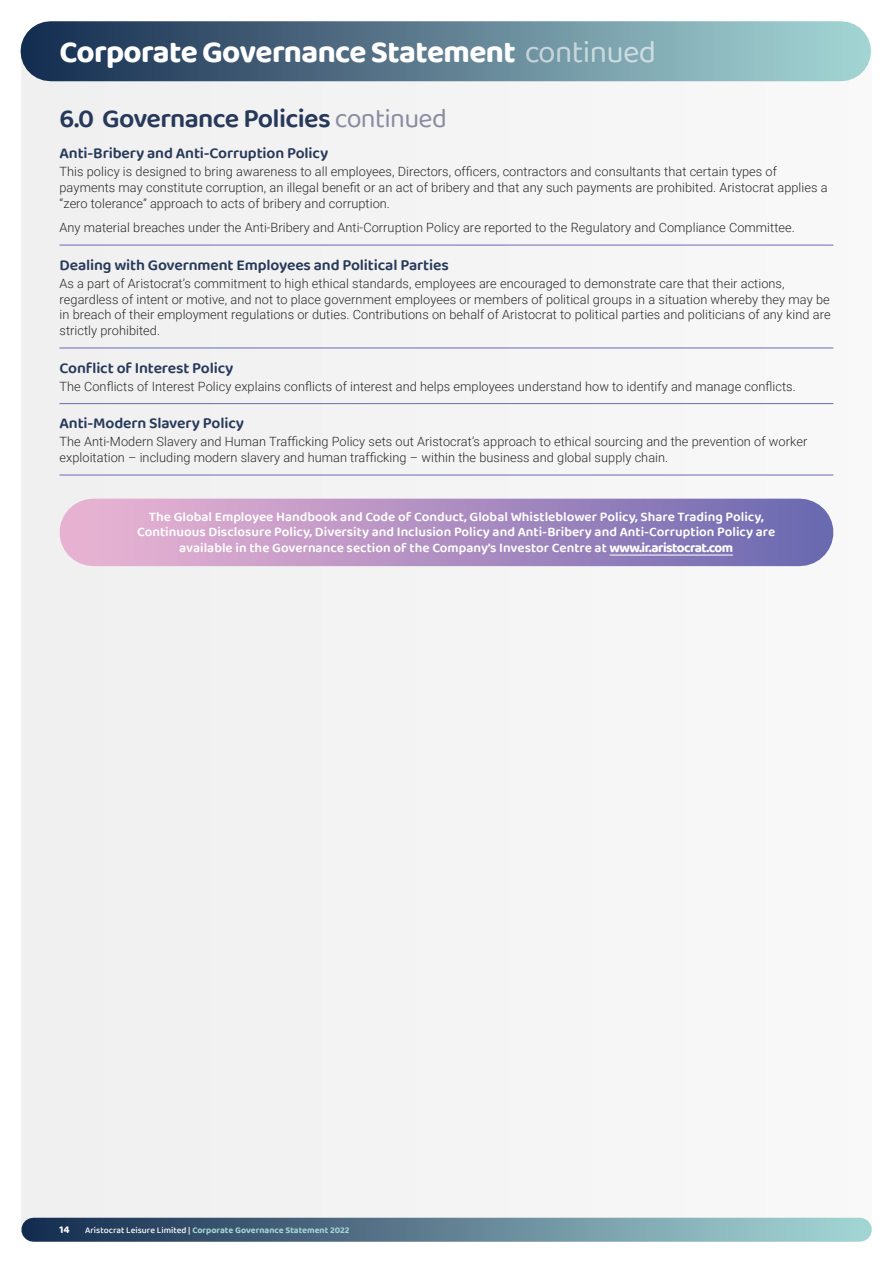
<style>
.page{position:relative;width:893px;height:1263px;background:#fff}
.page>*{position:absolute;margin:0;border:0;box-sizing:border-box;transform-origin:0 0}
.t1{font:700 31.5px "Baloo Thambi 2";letter-spacing:-.02em;color:#fff}
.t2{font:600 27px "Baloo Thambi 2";letter-spacing:-.025em;color:#27395a}
.t3{font:600 15.75px "Baloo Thambi 2";letter-spacing:-.01em;color:#27395a}
.t4{font:600 13.5px/15.8px "Baloo Thambi 2";color:#fff;text-align:center}
.t5{font:300 12.75px/15.8px "Roboto";letter-spacing:.005em;color:#292829}
.t6{font:700 10.5px "Baloo Thambi 2";color:#fff}
.t7{font:700 9px "Baloo Thambi 2";color:#a1d5d4}
.s1{font-weight:400}
.s2{font-weight:400;color:#8a8ba0}
.s3{font-weight:700}
.s4{font-weight:500;color:#fff}
</style>
<div class="page">
<div style="left:21px;top:21px;width:851px;height:1221px;background:#f4f4f4"></div>
<div style="left:51px;top:21px;width:790px;height:60px;background:linear-gradient(to right,#1b3053,#a3d2d3)"></div>
<div style="left:33px;top:1218px;width:827px;height:24px;background:linear-gradient(to right,#182c50,#a7d7d6)"></div>
<hr style="left:60px;top:245px;width:773px;height:1px;background:#6a6ab0">
<hr style="left:60px;top:348px;width:773px;height:1px;background:#6a6ab0">
<hr style="left:60px;top:403px;width:773px;height:1px;background:#6a6ab0">
<hr style="left:60px;top:475px;width:773px;height:1px;background:#6a6ab0">
<div style="left:93px;top:499px;width:707px;height:67px;background:linear-gradient(to right,#ebb3d3,#706bb1)"></div>
<hr style="left:610px;top:555px;width:123px;height:1px;background:#fff">
<h1 class="t1" style="left:60px;top:29px;width:598px">Corporate Governance Statement <span class="s1">continued</span></h1>
<h2 class="t2" style="left:60px;top:99px;width:389px">6.0 Governance Policies <span class="s2">continued</span></h2>
<p class="t3" style="left:60px;top:142px;width:270px">Anti-Bribery and Anti-Corruption Policy</p>
<p class="t5" style="left:60px;top:163px;width:770px">This policy is designed to bring awareness to all employees, Directors, officers, contractors and consultants that certain types of payments may constitute corruption, an illegal benefit or an act of bribery and that any such payments are prohibited. Aristocrat applies a “zero tolerance” approach to acts of bribery and corruption.</p>
<p class="t5" style="left:60px;top:219px;width:737px">Any material breaches under the Anti-Bribery and Anti-Corruption Policy are reported to the Regulatory and Compliance Committee.</p>
<p class="t3" style="left:60px;top:253px;width:391px">Dealing with Government Employees and Political Parties</p>
<p class="t5" style="left:60px;top:275px;width:773px">As a part of Aristocrat’s commitment to high ethical standards, employees are encouraged to demonstrate care that their actions, regardless of intent or motive, and not to place government employees or members of political groups in a situation whereby they may be in breach of their employment regulations or duties. Contributions on behalf of Aristocrat to political parties and politicians of any kind are strictly prohibited.</p>
<p class="t3" style="left:60px;top:356px;width:175px">Conflict of Interest Policy</p>
<p class="t5" style="left:60px;top:378px;width:738px">The Conflicts of Interest Policy explains conflicts of interest and helps employees understand how to identify and manage conflicts.</p>
<p class="t3" style="left:60px;top:412px;width:186px">Anti-Modern Slavery Policy</p>
<p class="t5" style="left:60px;top:433px;width:749px">The Anti-Modern Slavery and Human Trafficking Policy sets out Aristocrat’s approach to ethical sourcing and the prevention of worker exploitation – including modern slavery and human trafficking – within the business and global supply chain.</p>
<p class="t4" style="left:137px;top:509px;width:640px">The Global Employee Handbook and Code of Conduct, Global Whistleblower Policy, Share Trading Policy,<br>Continuous Disclosure Policy, Diversity and Inclusion Policy and Anti-Bribery and Anti-Corruption Policy are available in the Governance section of the Company’s Investor Centre at <span class="s3">www.ir.aristocrat.com</span></p>
<p class="t6" style="left:60px;top:1222px;width:12px">14</p>
<p class="t7" style="left:85px;top:1223px;width:266px"><span class="s4">Aristocrat Leisure Limited |</span> Corporate Governance Statement 2022</p>
</div>
